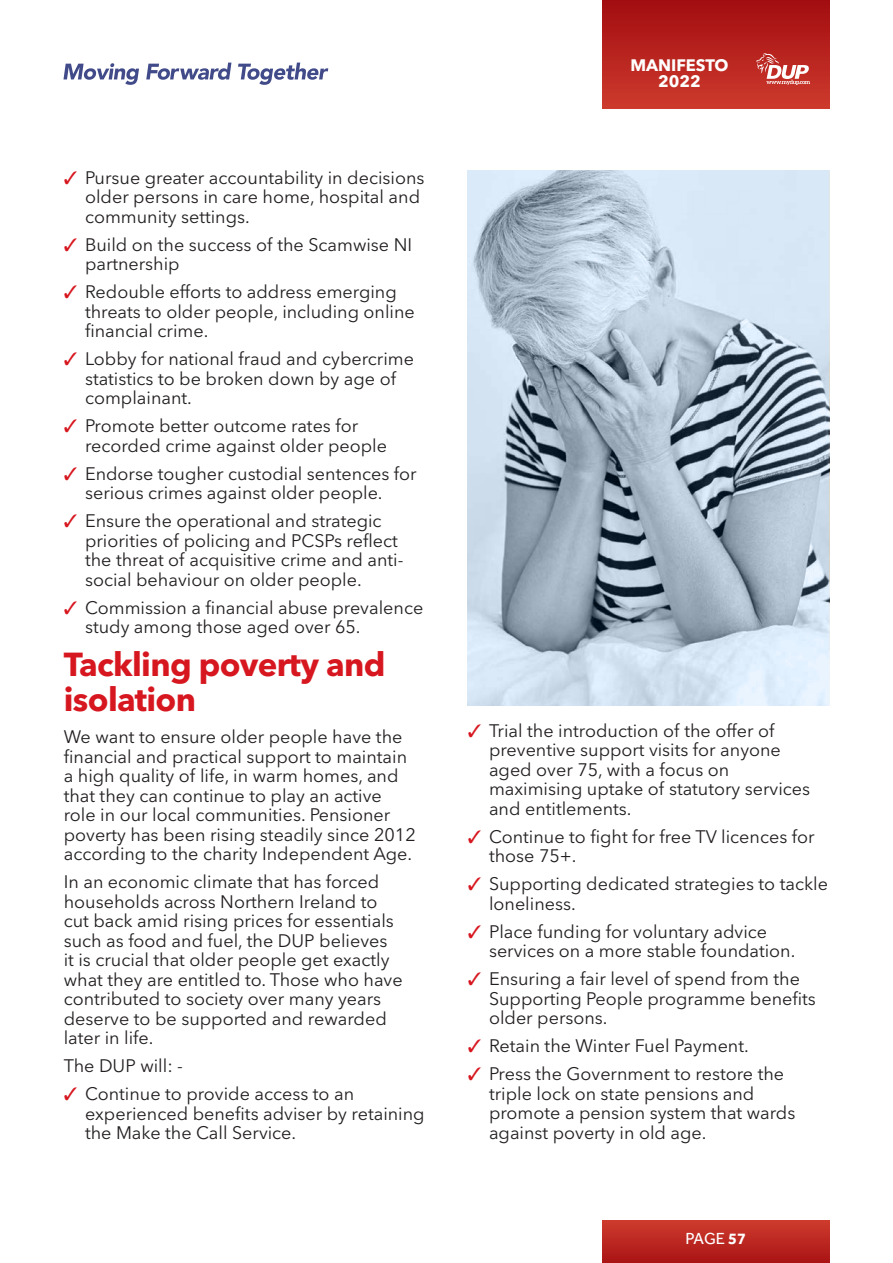
<style>
.page{position:relative;width:893px;height:1263px;background:#fff}
.page>*{position:absolute;margin:0;border:0;box-sizing:border-box;transform-origin:0 0}
.t1{font:700 33px/34.5px "Avenir Next LT Pro";letter-spacing:-.02em;color:#d7171f}
.t2{font:18px/19.5px "Avenir Next LT Pro";color:#231f20}
.t3{font:700 16.5px/16.5px "Avenir Next LT Pro";color:#fff;text-align:center}
.t4{font:16.5px "Effra";color:#fff}
.s1{color:#d7171f}
.s2{font-weight:700}
</style>
<div class="page">
<div style="left:602px;top:1220px;width:227px;height:43px;background:linear-gradient(to bottom,#ce3b2d,#aa1415)"></div>
<div style="left:602px;top:0;width:227px;height:108px;background:linear-gradient(to bottom,#a30c11,#cc3a2c)"></div>
<svg style="left:756px;top:53px;width:54px;height:32px;background:#cf645f"></svg>
<svg style="left:63px;top:63px;width:76px;height:22px"></svg>
<svg style="left:146px;top:63px;width:85px;height:17px"></svg>
<svg style="left:238px;top:63px;width:90px;height:22px"></svg>
<img style="left:468px;top:170px;width:361px;height:536px">
<p class="t2" style="left:85px;top:168px;width:341px;text-indent:-21px"><span class="s1">✓</span> Pursue greater accountability in decisions older persons in care home, hospital and community settings.</p>
<p class="t2" style="left:85px;top:235px;width:329px;text-indent:-21px"><span class="s1">✓</span> Build on the success of the Scamwise NI partnership</p>
<p class="t2" style="left:85px;top:282px;width:331px;text-indent:-21px"><span class="s1">✓</span> Redouble efforts to address emerging threats to older people, including online financial crime.</p>
<p class="t2" style="left:85px;top:349px;width:331px;text-indent:-21px"><span class="s1">✓</span> Lobby for national fraud and cybercrime statistics to be broken down by age of complainant.</p>
<p class="t2" style="left:85px;top:416px;width:304px;text-indent:-21px"><span class="s1">✓</span> Promote better outcome rates for recorded crime against older people</p>
<p class="t2" style="left:85px;top:464px;width:333px;text-indent:-21px"><span class="s1">✓</span> Endorse tougher custodial sentences for serious crimes against older people.</p>
<p class="t2" style="left:85px;top:511px;width:320px;text-indent:-21px"><span class="s1">✓</span> Ensure the operational and strategic priorities of policing and PCSPs reflect the threat of acquisitive crime and anti&shy;social behaviour on older people.</p>
<p class="t2" style="left:85px;top:598px;width:340px;text-indent:-21px"><span class="s1">✓</span> Commission a financial abuse prevalence study among those aged over 65.</p>
<p class="t1" style="left:64px;top:647px;width:323px">Tackling poverty and isolation</p>
<p class="t2" style="left:64px;top:727px;width:353px">We want to ensure older people have the financial and practical support to maintain a high quality of life, in warm homes, and that they can continue to play an active role in our local communities. Pensioner poverty has been rising steadily since 2012 according to the charity Independent Age.</p>
<p class="t2" style="left:64px;top:872px;width:340px">In an economic climate that has forced households across Northern Ireland to cut back amid rising prices for essentials such as food and fuel, the DUP believes<br>it is crucial that older people get exactly what they are entitled to. Those who have contributed to society over many years deserve to be supported and rewarded later in life.</p>
<p class="t2" style="left:64px;top:1056px;width:121px">The DUP will: -</p>
<p class="t2" style="left:85px;top:1084px;width:341px;text-indent:-21px"><span class="s1">✓</span> Continue to provide access to an experienced benefits adviser by retaining the Make the Call Service.</p>
<p class="t3" style="left:630px;top:57px;width:100px">MANIFESTO<br>2022</p>
<p class="t2" style="left:489px;top:720px;width:323px;text-indent:-21px"><span class="s1">✓</span> Trial the introduction of the offer of preventive support visits for anyone aged over 75, with a focus on maximising uptake of statutory services and entitlements.</p>
<p class="t2" style="left:489px;top:826px;width:327px;text-indent:-21px"><span class="s1">✓</span> Continue to fight for free TV licences for those 75+.</p>
<p class="t2" style="left:489px;top:874px;width:340px;text-indent:-21px"><span class="s1">✓</span> Supporting dedicated strategies to tackle loneliness.</p>
<p class="t2" style="left:489px;top:921px;width:308px;text-indent:-21px"><span class="s1">✓</span> Place funding for voluntary advice services on a more stable foundation.</p>
<p class="t2" style="left:489px;top:969px;width:328px;text-indent:-21px"><span class="s1">✓</span> Ensuring a fair level of spend from the<br>Supporting People programme benefits older persons.</p>
<p class="t2" style="left:468px;top:1036px;width:283px"><span class="s1">✓</span> Retain the Winter Fuel Payment.</p>
<p class="t2" style="left:489px;top:1064px;width:308px;text-indent:-21px"><span class="s1">✓</span> Press the Government to restore the triple lock on state pensions and promote a pension system that wards against poverty in old age.</p>
<p class="t4" style="left:685px;top:1229px;width:62px">PAGE <span class="s2">57</span></p>
</div>
